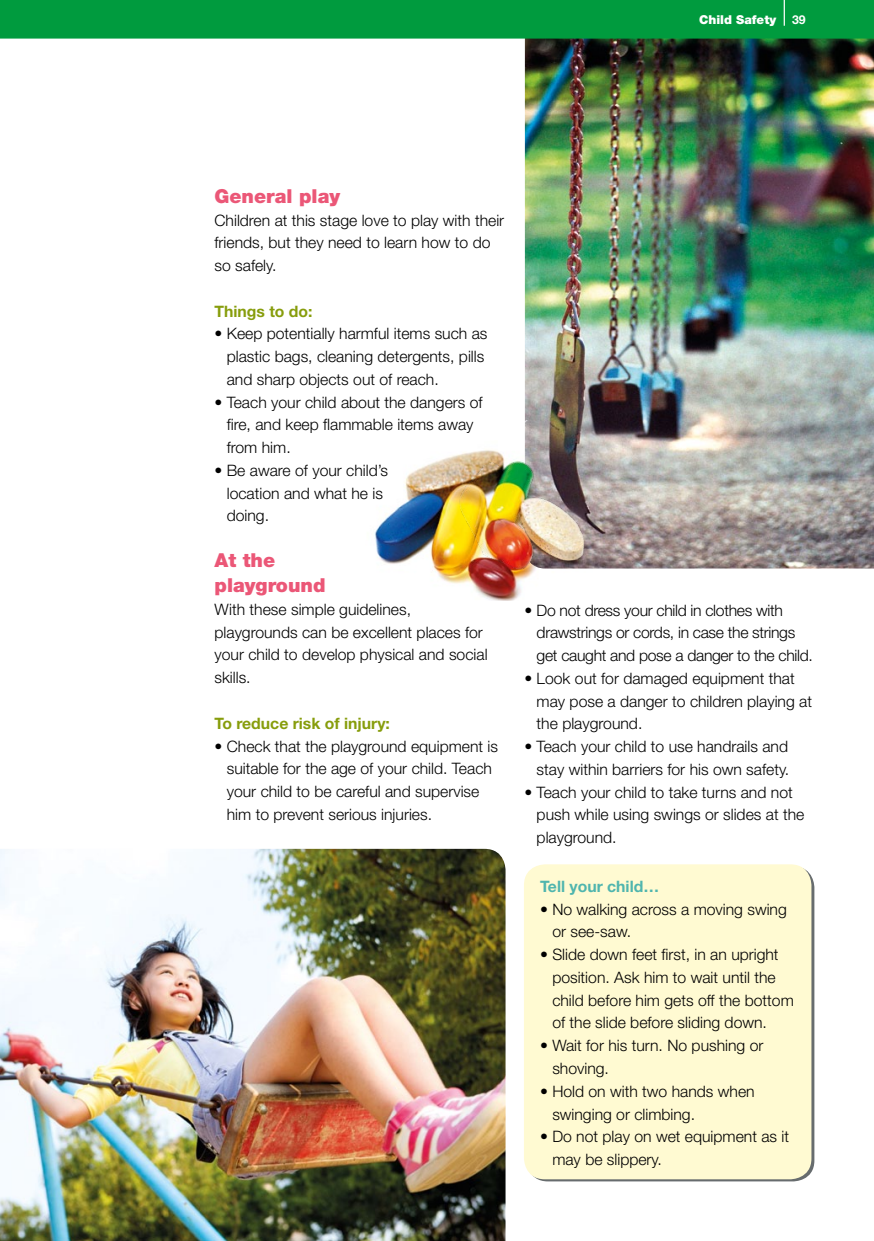
<style>
.page{position:relative;width:874px;height:1241px;background:#fff}
.page>*{position:absolute;margin:0;border:0;box-sizing:border-box;transform-origin:0 0}
.t1{font:900 19.25px/25.2px "Helvetica Neue LT Std";color:#eb5777}
.t2{font:300 15.75px/22.8px "Helvetica Neue LT Std";color:#000}
.t3{font:300 15.75px/22.8px "Helvetica Neue LT Std";letter-spacing:-.02em;color:#000}
.t4{font:700 15.75px "Helvetica Neue LT Std";color:#879d0c}
.t5{font:700 15.75px "Helvetica Neue LT Std";color:#4fb5ae}
.t6{font:900 12.25px "Helvetica Neue LT Std";color:#fff}
.t7{font:700 12.25px "Helvetica Neue LT Std";color:#fff}
</style>
<div class="page">
<img style="left:0;top:848px;width:505px;height:392px">
<div style="left:523px;top:864px;width:288px;height:315px;background:#fffad2;border-radius:21px"></div>
<img style="left:524px;top:41px;width:349px;height:527px">
<svg style="left:0;top:0;width:873px;height:41px;background:#0a9c44"></svg>
<img style="left:375px;top:440px;width:229px;height:160px">
<p class="t6" style="left:698px;top:12px;width:78px">Child Safety</p>
<p class="t7" style="left:791px;top:12px;width:15px">39</p>
<p class="t1" style="left:214px;top:183px;width:127px">General play</p>
<p class="t2" style="left:214px;top:208px;width:291px">Children at this stage love to play with their friends, but they need to learn how to do so safely.</p>
<p class="t4" style="left:214px;top:301px;width:99px">Things to do:</p>
<p class="t2" style="left:227px;top:322px;width:262px;text-indent:-12px">• Keep potentially harmful items such as plastic bags, cleaning detergents, pills and sharp objects out of reach.</p>
<p class="t2" style="left:227px;top:390px;width:257px;text-indent:-12px">• Teach your child about the dangers of fire, and keep flammable items away from him.</p>
<p class="t2" style="left:227px;top:458px;width:163px;text-indent:-12px">• Be aware of your child’s location and what he is doing.</p>
<p class="t1" style="left:214px;top:547px;width:112px">At the playground</p>
<p class="t2" style="left:214px;top:597px;width:274px">With these simple guidelines, playgrounds can be excellent places for your child to develop physical and social skills.</p>
<p class="t4" style="left:214px;top:713px;width:177px">To reduce risk of injury:</p>
<p class="t2" style="left:227px;top:734px;width:273px;text-indent:-12px">• Check that the playground equipment is suitable for the age of your child. Teach your child to be careful and supervise him to prevent serious injuries.</p>
<p class="t3" style="left:536px;top:598px;width:277px;text-indent:-12px">• Do not dress your child in clothes with drawstrings or cords, in case the strings get caught and pose a danger to the child.</p>
<p class="t2" style="left:536px;top:666px;width:277px;text-indent:-12px">• Look out for damaged equipment that may pose a danger to children playing at the playground.</p>
<p class="t2" style="left:524px;top:734px;width:266px;text-align:right">• Teach your child to use handrails and stay within barriers for his own safety.</p>
<p class="t2" style="left:536px;top:780px;width:269px;text-indent:-12px">• Teach your child to take turns and not push while using swings or slides at the playground.</p>
<p class="t5" style="left:539px;top:876px;width:120px">Tell your child…</p>
<p class="t2" style="left:552px;top:897px;width:236px;text-indent:-12px">• No walking across a moving swing or see-saw.</p>
<p class="t2" style="left:552px;top:942px;width:243px;text-indent:-12px">• Slide down feet first, in an upright position. Ask him to wait until the child before him gets off the bottom of the slide before sliding down.</p>
<p class="t2" style="left:552px;top:1033px;width:212px;text-indent:-12px">• Wait for his turn. No pushing or shoving.</p>
<p class="t2" style="left:552px;top:1079px;width:204px;text-indent:-12px">• Hold on with two hands when swinging or climbing.</p>
<p class="t2" style="left:552px;top:1124px;width:238px;text-indent:-12px">• Do not play on wet equipment as it may be slippery.</p>
</div>
